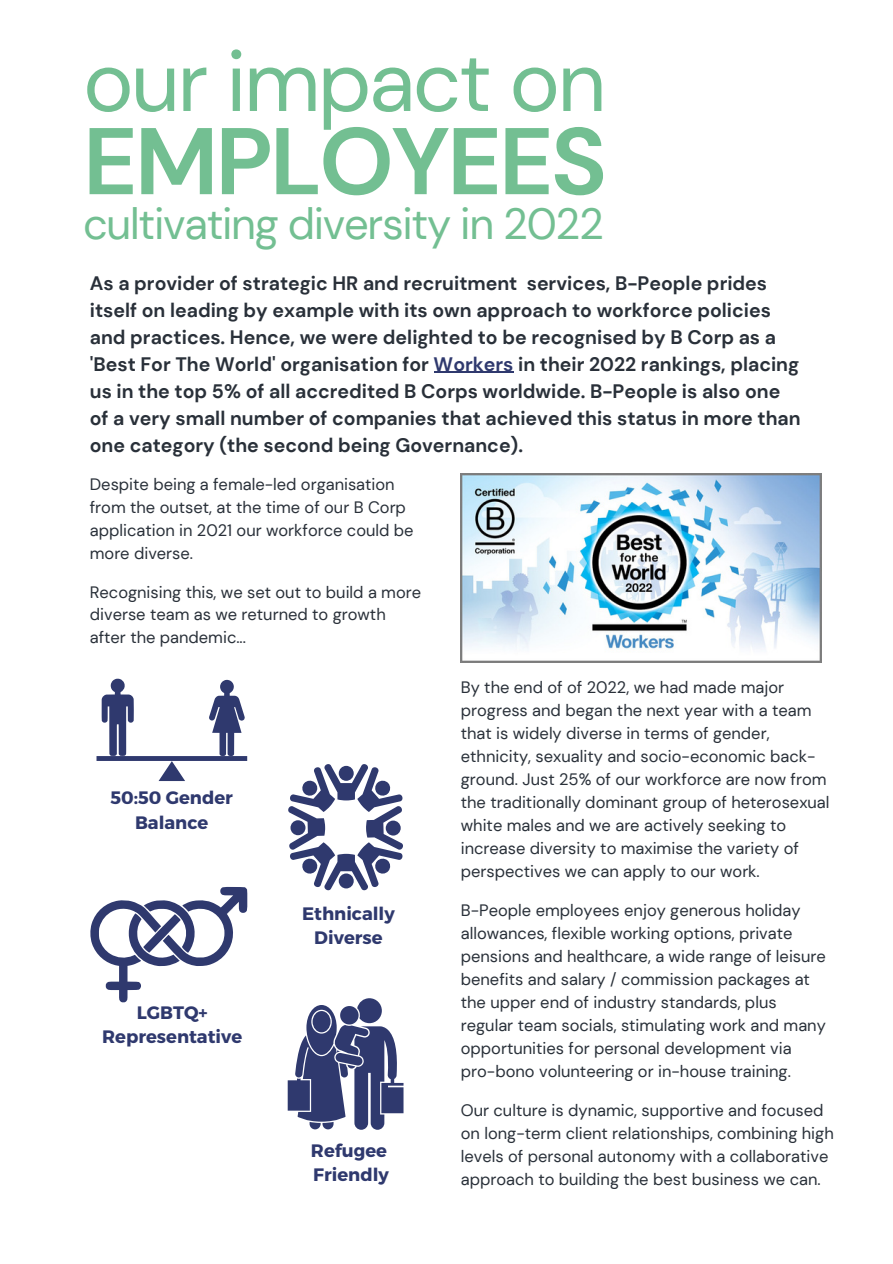
<style>
.page{position:relative;width:893px;height:1264px;background:#fff}
.page>*{position:absolute;margin:0;border:0;box-sizing:border-box;transform-origin:0 0}
.t1{font:700 94.35px "DM Sans";letter-spacing:-.03em;color:#73bf92}
.t2{font:85.5px "DM Sans";letter-spacing:-.03em;color:#73bf92}
.t3{font:43.5px "DM Sans";letter-spacing:-.03em;color:#73bf92}
.t4{font:700 19.5px/27px "DM Sans";color:#293039}
.t5{font:700 18px/24.8px "Montserrat";color:#2f396e;text-align:center}
.t6{font:16.5px/23px "DM Sans";color:#293039}
.s1{color:#2f396e}
</style>
<div class="page">
<svg style="left:96px;top:678px;width:151px;height:103px"></svg>
<svg style="left:90px;top:886px;width:157px;height:116px"></svg>
<img style="left:461px;top:473px;width:360px;height:189px">
<svg style="left:288px;top:764px;width:115px;height:126px"></svg>
<hr style="left:433px;top:371px;width:80px;height:2px;background:#2f396e">
<svg style="left:288px;top:998px;width:115px;height:131px"></svg>
<h2 class="t2" style="left:83px;top:26px;width:524px">our impact on</h2>
<h1 class="t1" style="left:83px;top:100px;width:525px">EMPLOYEES</h1>
<h3 class="t3" style="left:83px;top:196px;width:522px">cultivating diversity in 2022</h3>
<p class="t4" style="left:90px;top:269px;width:712px">As a provider of strategic HR and recruitment services, B-People prides itself on leading by example with its own approach to workforce policies and practices. Hence, we were delighted to be recognised by B Corp as a 'Best For The World' organisation for <span class="s1">Workers</span> in their 2022 rankings, placing us in the top 5% of all accredited B Corps worldwide. B-People is also one of a very small number of companies that achieved this status in more than one category (the second being Governance).</p>
<p class="t6" style="left:90px;top:472px;width:325px">Despite being a female-led organisation from the outset, at the time of our B Corp application in 2021 our workforce could be more diverse.</p>
<p class="t6" style="left:90px;top:580px;width:333px">Recognising this, we set out to build a more diverse team as we returned to growth after the pandemic...</p>
<p class="t5" style="left:110px;top:784px;width:124px">50:50 Gender<br>Balance</p>
<p class="t5" style="left:102px;top:998px;width:141px">LGBTQ+<br>Representative</p>
<p class="t5" style="left:302px;top:899px;width:94px">Ethnically<br>Diverse</p>
<p class="t5" style="left:311px;top:1136px;width:79px;text-align:left">Refugee<br>Friendly</p>
<p class="t6" style="left:461px;top:676px;width:370px">By the end of of 2022, we had made major progress and began the next year with a team that is widely diverse in terms of gender, ethnicity, sexuality and socio-economic back&shy;ground. Just 25% of our workforce are now from the traditionally dominant group of heterosexual white males and we are actively seeking to increase diversity to maximise the variety of perspectives we can apply to our work.</p>
<p class="t6" style="left:461px;top:899px;width:366px">B-People employees enjoy generous holiday allowances, flexible working options, private pensions and healthcare, a wide range of leisure benefits and salary / commission packages at the upper end of industry standards, plus regular team socials, stimulating work and many opportunities for personal development via pro-bono volunteering or in-house training.</p>
<p class="t6" style="left:461px;top:1099px;width:374px">Our culture is dynamic, supportive and focused on long-term client relationships, combining high levels of personal autonomy with a collaborative approach to building the best business we can.</p>
</div>
